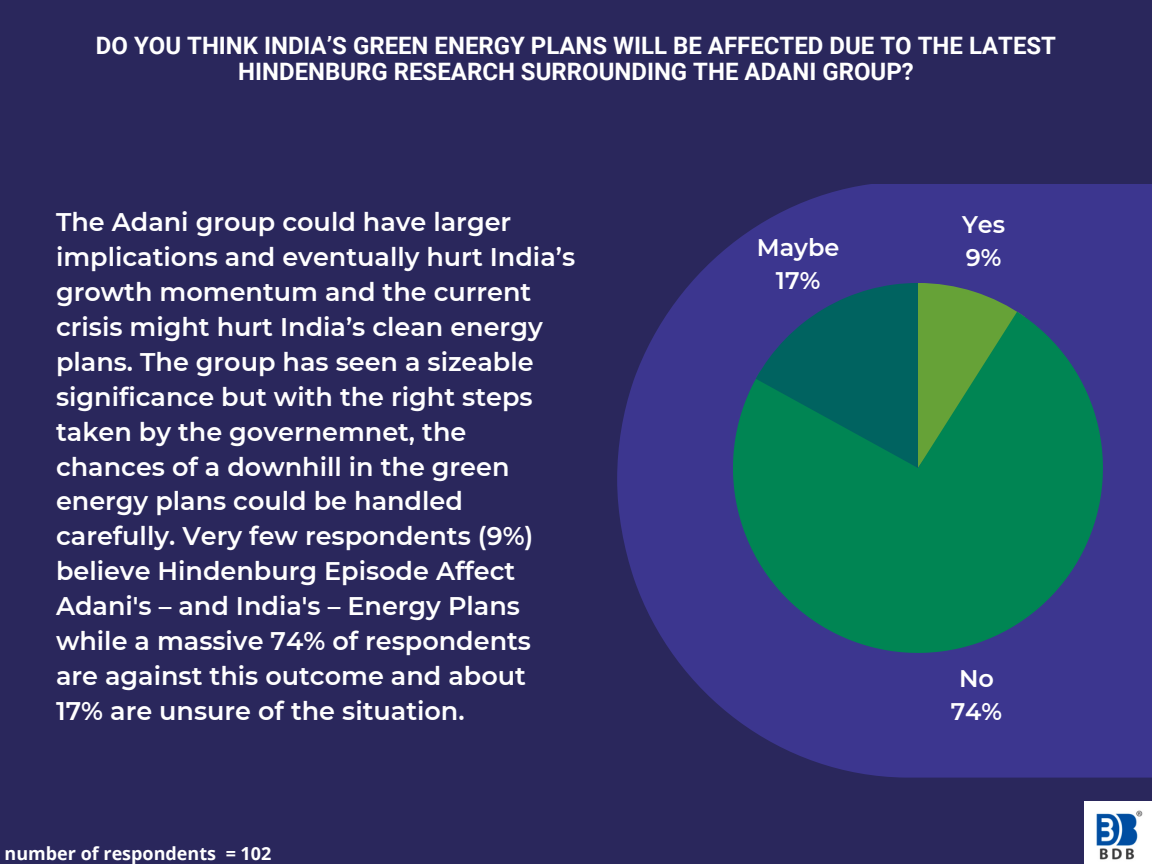
<style>
.page{position:relative;width:1152px;height:864px;background:#2a275c}
.page>*{position:absolute;margin:0;border:0;box-sizing:border-box;transform-origin:0 0}
.t1{font:600 25.5px/34.8px "Montserrat";color:#fff}
.t2{font:700 24px/25.8px "Roboto";color:#fff;text-align:center}
.t3{font:600 24px/32.7px "Montserrat";color:#fff;text-align:center}
.t4{font:700 18px "Open Sans";color:#fff}
</style>
<div class="page">
<svg style="left:617px;top:184px;width:535px;height:594px;fill:#3c368f"></svg>
<svg style="left:733px;top:312px;width:370px;height:341px;background:#0e7161"></svg>
<svg style="left:756px;top:283px;width:269px;height:185px;background:#1a7559"></svg>
<img style="left:1085px;top:802px;width:67px;height:62px">
<p class="t2" style="left:96px;top:33px;width:962px">DO YOU THINK INDIA’S GREEN ENERGY PLANS WILL BE AFFECTED DUE TO THE LATEST<br>HINDENBURG RESEARCH SURROUNDING THE ADANI GROUP?</p>
<p class="t1" style="left:56px;top:205px;width:521px">The Adani group could have larger implications and eventually hurt India’s growth momentum and the current crisis might hurt India’s clean energy plans. The group has seen a sizeable significance but with the right steps taken by the governemnet, the chances of a downhill in the green energy plans could be handled carefully. Very few respondents (9%) believe Hindenburg Episode Affect Adani's – and India's – Energy Plans while a massive 74% of respondents are against this outcome and about 17% are unsure of the situation.</p>
<p class="t4" style="left:5px;top:841px;width:268px">number of respondents = 102</p>
<p class="t3" style="left:757px;top:231px;width:84px">Maybe<br>17%</p>
<p class="t3" style="left:962px;top:208px;width:45px;text-align:left">Yes<br>9%</p>
<p class="t3" style="left:951px;top:662px;width:53px">No<br>74%</p>
</div>
